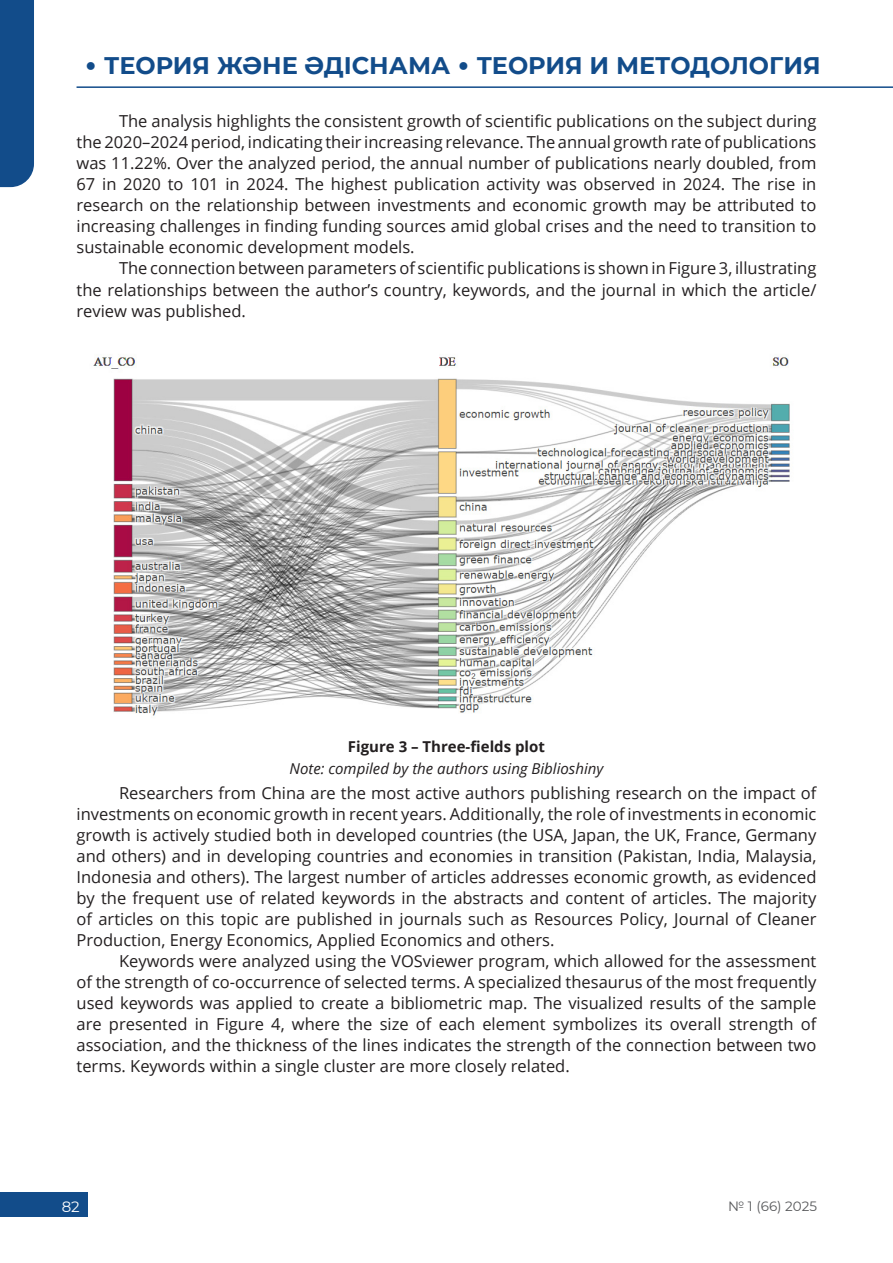
<style>
.page{position:relative;width:893px;height:1263px;background:#fff}
.page>*{position:absolute;margin:0;border:0;box-sizing:border-box;transform-origin:0 0}
.t1{font:700 24px "Montserrat";color:#124c8a}
.t2{font:16.5px/21px "Open Sans";color:#231f20;text-align:justify}
.t3{font:italic 15px "Open Sans";color:#231f20}
.t4{font:700 15px "Open Sans";color:#231f20}
.t5{font:15px "Montserrat";color:#fff}
.t6{font:13.5px "Montserrat";color:#57585a}
.s1{font-family:"DIN Pro";font-weight:400}
</style>
<div class="page">
<div style="left:0;top:1192px;width:88px;height:24px;background:#124c8a"></div>
<div style="left:0;top:0;width:34px;height:187px;background:#124c8a"></div>
<hr style="left:77px;top:86px;width:816px;height:2px;background:#124c8a">
<img style="left:93px;top:354px;width:697px;height:362px">
<h1 class="t1" style="left:85px;top:48px;width:738px"><span class="s1">•</span> ТЕОРИЯ ЖӘНЕ ӘДІСНАМА <span class="s1">•</span> ТЕОРИЯ И МЕТОДОЛОГИЯ</h1>
<p class="t2" style="left:77px;top:111px;width:741px;text-indent:43px">The analysis highlights the consistent growth of scientific publications on the subject during the 2020–2024 period, indicating their increasing relevance. The annual growth rate of publications was 11.22%. Over the analyzed period, the annual number of publications nearly doubled, from 67 in 2020 to 101 in 2024. The highest publication activity was observed in 2024. The rise in research on the relationship between investments and economic growth may be attributed to increasing challenges in finding funding sources amid global crises and the need to transition to sustainable economic development models.</p>
<p class="t2" style="left:77px;top:258px;width:741px;text-indent:43px">The connection between parameters of scientific publications is shown in Figure 3, illustrating the relationships between the author’s country, keywords, and the journal in which the article/ review was published.</p>
<p class="t4" style="left:348px;top:735px;width:199px">Figure 3 – Three-fields plot</p>
<p class="t3" style="left:290px;top:758px;width:315px">Note: compiled by the authors using Biblioshiny</p>
<p class="t2" style="left:77px;top:782px;width:741px;text-indent:43px">Researchers from China are the most active authors publishing research on the impact of investments on economic growth in recent years. Additionally, the role of investments in economic growth is actively studied both in developed countries (the USA, Japan, the UK, France, Germany and others) and in developing countries and economies in transition (Pakistan, India, Malaysia, Indonesia and others). The largest number of articles addresses economic growth, as evidenced by the frequent use of related keywords in the abstracts and content of articles. The majority of articles on this topic are published in journals such as Resources Policy, Journal of Cleaner Production, Energy Economics, Applied Economics and others.</p>
<p class="t2" style="left:77px;top:950px;width:741px;text-indent:43px">Keywords were analyzed using the VOSviewer program, which allowed for the assessment of the strength of co-occurrence of selected terms. A specialized thesaurus of the most frequently used keywords was applied to create a bibliometric map. The visualized results of the sample are presented in Figure 4, where the size of each element symbolizes its overall strength of association, and the thickness of the lines indicates the strength of the connection between two terms. Keywords within a single cluster are more closely related.</p>
<p class="t5" style="left:62px;top:1196px;width:20px">82</p>
<p class="t6" style="left:728px;top:1197px;width:90px">№ 1 (66) 2025</p>
</div>
